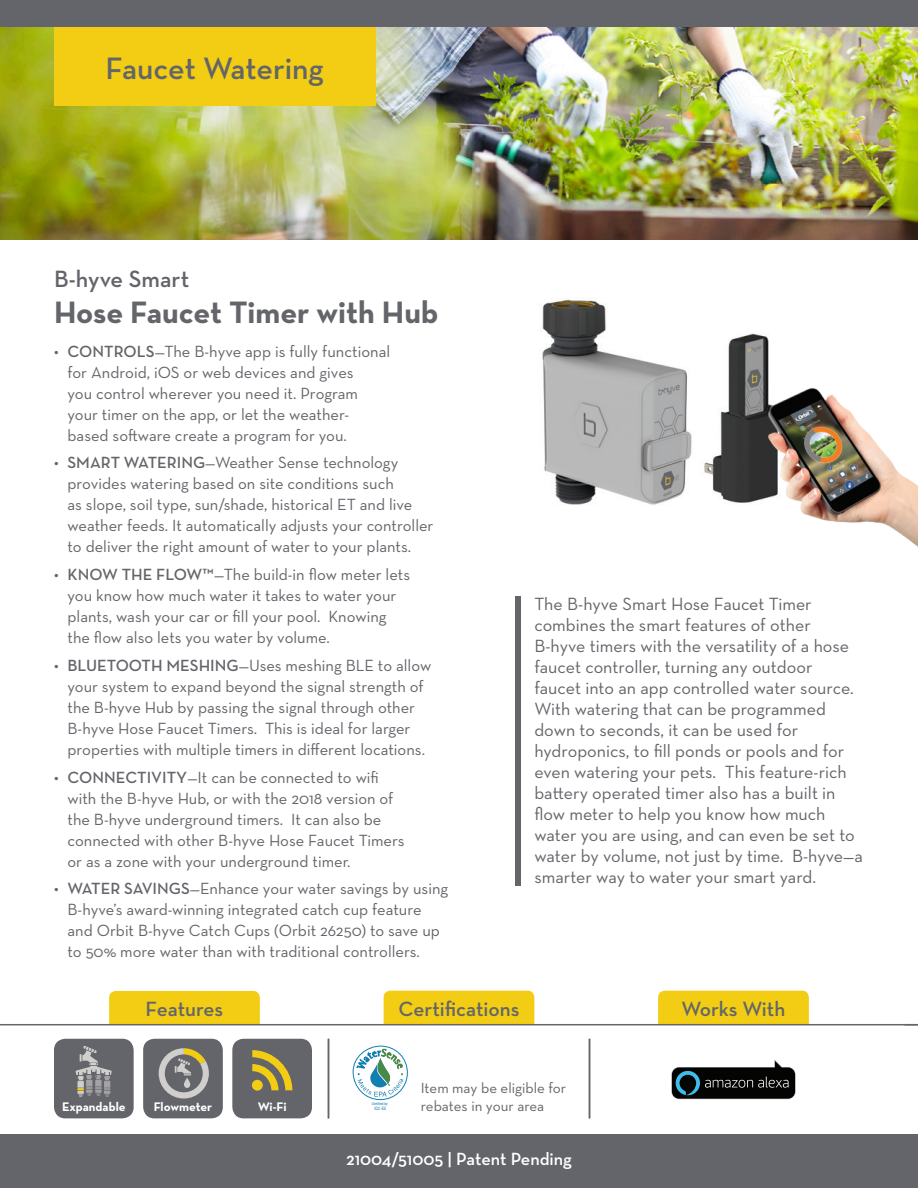
<style>
.page{position:relative;width:918px;height:1188px;background:#fff}
.page>*{position:absolute;margin:0;border:0;box-sizing:border-box;transform-origin:0 0}
.t1{font:700 31.5px "Neutraface Text";color:#63656a}
.t2{font:600 31.5px "Neutraface Text";letter-spacing:-.005em;color:#63656a}
.t3{font:600 24px "Neutraface Text";color:#63656a}
.t4{font:600 21px "Neutraface Text";color:#63656a}
.t5{font:18px/21px "Neutraface Text";color:#63656a}
.t6{font:600 18px "Neutraface Text";color:#fff}
.t7{font:16.5px/21px "Neutraface Text";color:#63656a}
.t8{font:15px "Neutraface Text";color:#63656a}
.t9{font:700 12.6px "Neutraface Text";color:#fff}
.t10{font:condensed 4.5px "Helvetica Neue";color:#137fb1}
.t11{font:condensed 3.75px "Helvetica Neue";color:#137fb1}
.s1{font-weight:600}
</style>
<div class="page">
<div style="left:0;top:1134px;width:918px;height:54px;background:#63656a"></div>
<img style="left:0;top:27px;width:918px;height:212px">
<img style="left:542px;top:299px;width:227px;height:206px">
<div style="left:109px;top:991px;width:151px;height:33px;background:#f2cd13"></div>
<div style="left:384px;top:991px;width:150px;height:33px;background:#f2cd13"></div>
<div style="left:658px;top:991px;width:151px;height:33px;background:#f2cd13"></div>
<div style="left:54px;top:0;width:321px;height:106px;background:#f2cd13"></div>
<hr style="left:0;top:1024px;width:918px;height:1px;background:#63656a">
<svg style="left:671px;top:1060px;width:125px;height:39px"></svg>
<img style="left:734px;top:359px;width:184px;height:188px">
<div style="left:54px;top:1039px;width:80px;height:79px;background:#63656a;border-radius:11px"></div>
<div style="left:78px;top:1081px;width:6px;height:7px;background:#d1cfcd"></div>
<div style="left:86px;top:1080px;width:6px;height:7px;background:#a4a2a5"></div>
<div style="left:95px;top:1080px;width:7px;height:7px;background:#a4a2a5"></div>
<div style="left:104px;top:1081px;width:6px;height:7px;background:#a4a2a5"></div>
<svg style="left:78px;top:1087px;width:32px;height:10px"></svg>
<svg style="left:76px;top:1046px;width:36px;height:35px"></svg>
<div style="left:0;top:0;width:918px;height:27px;background:#63656a"></div>
<div style="left:143px;top:1039px;width:80px;height:79px;background:#63656a;border-radius:11px"></div>
<svg style="left:159px;top:1048px;width:50px;height:51px"></svg>
<div style="left:232px;top:1039px;width:80px;height:79px;background:#63656a;border-radius:11px"></div>
<svg style="left:252px;top:1050px;width:40px;height:40px"></svg>
<div style="left:515px;top:597px;width:6px;height:289px;background:#63656a"></div>
<svg style="left:353px;top:1046px;width:55px;height:54px"></svg>
<hr style="left:328px;top:1039px;width:1px;height:79px;background:#63656a">
<hr style="left:589px;top:1039px;width:1px;height:79px;background:#63656a">
<p class="t2" style="left:106px;top:48px;width:220px">Faucet Watering</p>
<p class="t3" style="left:54px;top:264px;width:137px">B-hyve Smart</p>
<p class="t1" style="left:54px;top:292px;width:386px">Hose Faucet Timer with Hub</p>
<p class="t7" style="left:68px;top:340px;width:324px;text-indent:-14px"><span class="s1">• CONTROLS</span>—The B-hyve app is fully functional for Android, iOS or web devices and gives<br>you control wherever you need it. Program your timer on the app, or let the weather&shy;based software create a program for you.</p>
<p class="t7" style="left:68px;top:452px;width:368px;text-indent:-14px"><span class="s1">• SMART WATERING</span>—Weather Sense technology provides watering based on site conditions such<br>as slope, soil type, sun/shade, historical ET and live weather feeds. It automatically adjusts your controller to deliver the right amount of water to your plants.</p>
<p class="t7" style="left:68px;top:564px;width:344px;text-indent:-14px"><span class="s1">• KNOW THE FLOW™</span>—The build-in flow meter lets you know how much water it takes to water your plants, wash your car or fill your pool. Knowing the flow also lets you water by volume.</p>
<p class="t7" style="left:54px;top:654px;width:379px;text-align:center"><span class="s1">• BLUETOOTH MESHING</span>—Uses meshing BLE to allow your system to expand beyond the signal strength of the B-hyve Hub by passing the signal through other B-hyve Hose Faucet Timers. This is ideal for larger properties with multiple timers in different locations.</p>
<p class="t7" style="left:68px;top:766px;width:339px;text-indent:-14px"><span class="s1">• CONNECTIVITY</span>—It can be connected to wifi with the B-hyve Hub, or with the 2018 version of the B-hyve underground timers. It can also be connected with other B-hyve Hose Faucet Timers or as a zone with your underground timer.</p>
<p class="t7" style="left:68px;top:878px;width:382px;text-indent:-14px"><span class="s1">• WATER SAVINGS</span>—Enhance your water savings by using B-hyve’s award-winning integrated catch cup feature and Orbit B-hyve Catch Cups (Orbit 26250) to save up to 50% more water than with traditional controllers.</p>
<p class="t5" style="left:534px;top:593px;width:330px">The B-hyve Smart Hose Faucet Timer combines the smart features of other B-hyve timers with the versatility of a hose faucet controller, turning any outdoor faucet into an app controlled water source.<br>With watering that can be programmed down to seconds, it can be used for hydroponics, to fill ponds or pools and for even watering your pets. This feature-rich battery operated timer also has a built in flow meter to help you know how much water you are using, and can even be set to water by volume, not just by time. B-hyve—a smarter way to water your smart yard.</p>
<p class="t4" style="left:146px;top:995px;width:79px">Features</p>
<p class="t4" style="left:399px;top:995px;width:122px">Certifications</p>
<p class="t4" style="left:682px;top:995px;width:105px">Works With</p>
<p class="t9" style="left:62px;top:1099px;width:65px">Expandable</p>
<p class="t8" style="left:421px;top:1079px;width:147px">Item may be eligible for</p>
<p class="t9" style="left:154px;top:1099px;width:60px">Flowmeter</p>
<p class="t9" style="left:258px;top:1099px;width:30px">Wi-Fi</p>
<p class="t8" style="left:421px;top:1097px;width:125px">rebates in your area</p>
<p class="t11" style="left:372px;top:1101px;width:17px">Certified by</p>
<p class="t10" style="left:374px;top:1106px;width:13px">ICC-ES</p>
<p class="t6" style="left:346px;top:1148px;width:227px">21004/51005 | Patent Pending</p>
</div>
